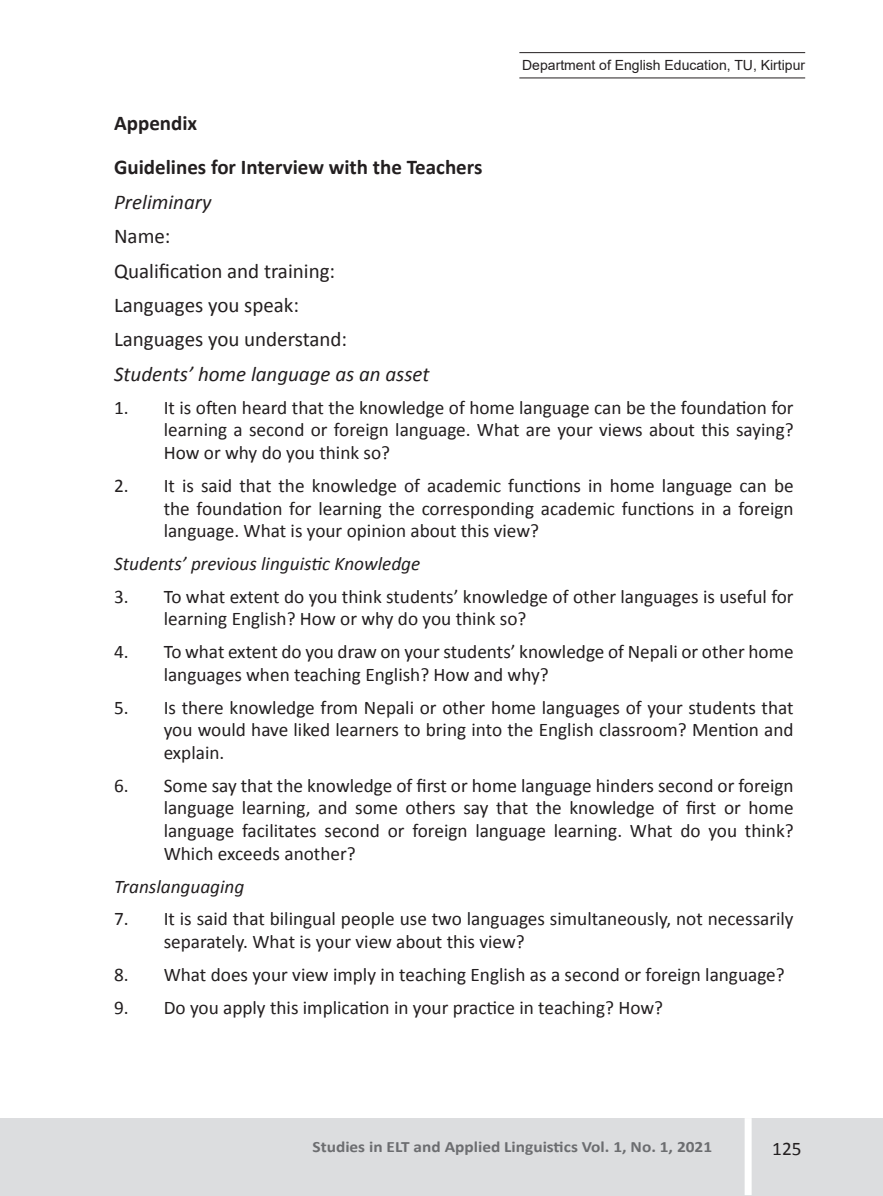
<style>
.page{position:relative;width:883px;height:1196px;background:#fff}
.page>*{position:absolute;margin:0;border:0;box-sizing:border-box;transform-origin:0 0}
.t1{font:21px "Calibri";color:#231f20}
.t2{font:italic 21px "Calibri";color:#231f20}
.Heading_1{font:700 21px "Calibri";color:#231f20}
.Sub_Heading{font:700 21px "Calibri";color:#231f20}
.t3{font:19.25px/22.8px "Calibri";color:#231f20;text-align:justify}
.t4{font:italic 19.25px "Calibri";color:#231f20}
.t5{font:700 15.75px "Calibri";color:#6c6d70;scale:1.1 1}
.t6{font:14px "Arial";color:#231f20}
</style>
<div class="page">
<div style="left:0;top:1118px;width:883px;height:77px;background:#dcdddf"></div>
<div style="left:745px;top:1118px;width:7px;height:77px;background:#fff"></div>
<hr style="left:519px;top:77px;width:286px;height:1px;background:#231f20">
<hr style="left:519px;top:52px;width:286px;height:1px;background:#231f20">
<p class="t6" style="left:522px;top:55px;width:284px">Department of English Education, TU, Kirtipur</p>
<p class="Sub_Heading" style="left:114px;top:109px;width:85px">Appendix</p>
<p class="Heading_1" style="left:114px;top:154px;width:370px">Guidelines for Interview with the Teachers</p>
<p class="t2" style="left:114px;top:187px;width:99px">Preliminary</p>
<p class="t1" style="left:114px;top:223px;width:58px">Name:</p>
<p class="t1" style="left:114px;top:257px;width:223px">Qualification and training:</p>
<p class="t1" style="left:114px;top:292px;width:187px">Languages you speak:</p>
<p class="t1" style="left:114px;top:326px;width:235px">Languages you understand:</p>
<p class="t2" style="left:114px;top:359px;width:317px">Students’ home language as an asset</p>
<p class="t3" style="left:164px;top:396px;width:632px;text-indent:-50px">1. It is often heard that the knowledge of home language can be the foundation for learning a second or foreign language. What are your views about this saying?<br>How or why do you think so?</p>
<p class="t3" style="left:164px;top:474px;width:631px;text-indent:-50px">2. It is said that the knowledge of academic functions in home language can be the foundation for learning the corresponding academic functions in a foreign language. What is your opinion about this view?</p>
<p class="t4" style="left:114px;top:550px;width:308px">Students’ previous linguistic Knowledge</p>
<p class="t3" style="left:164px;top:585px;width:632px;text-indent:-50px">3. To what extent do you think students’ knowledge of other languages is useful for learning English? How or why do you think so?</p>
<p class="t3" style="left:164px;top:640px;width:631px;text-indent:-50px">4. To what extent do you draw on your students’ knowledge of Nepali or other home languages when teaching English? How and why?</p>
<p class="t3" style="left:164px;top:696px;width:631px;text-indent:-50px">5. Is there knowledge from Nepali or other home languages of your students that you would have liked learners to bring into the English classroom? Mention and explain.</p>
<p class="t3" style="left:164px;top:774px;width:632px;text-indent:-50px">6. Some say that the knowledge of first or home language hinders second or foreign language learning, and some others say that the knowledge of first or home language facilitates second or foreign language learning. What do you think?<br>Which exceeds another?</p>
<p class="t4" style="left:114px;top:873px;width:132px">Translanguaging</p>
<p class="t3" style="left:164px;top:907px;width:631px;text-indent:-50px">7. It is said that bilingual people use two languages simultaneously, not necessarily separately. What is your view about this view?</p>
<p class="t3" style="left:114px;top:963px;width:672px">8. What does your view imply in teaching English as a second or foreign language?</p>
<p class="t3" style="left:114px;top:995px;width:551px">9. Do you apply this implication in your practice in teaching? How?</p>
<p class="t5" style="left:313px;top:1136px;width:365px">Studies in ELT and Applied Linguistics Vol. 1, No. 1, 2021</p>
<p class="t3" style="left:772px;top:1136px;width:31px">125</p>
</div>
